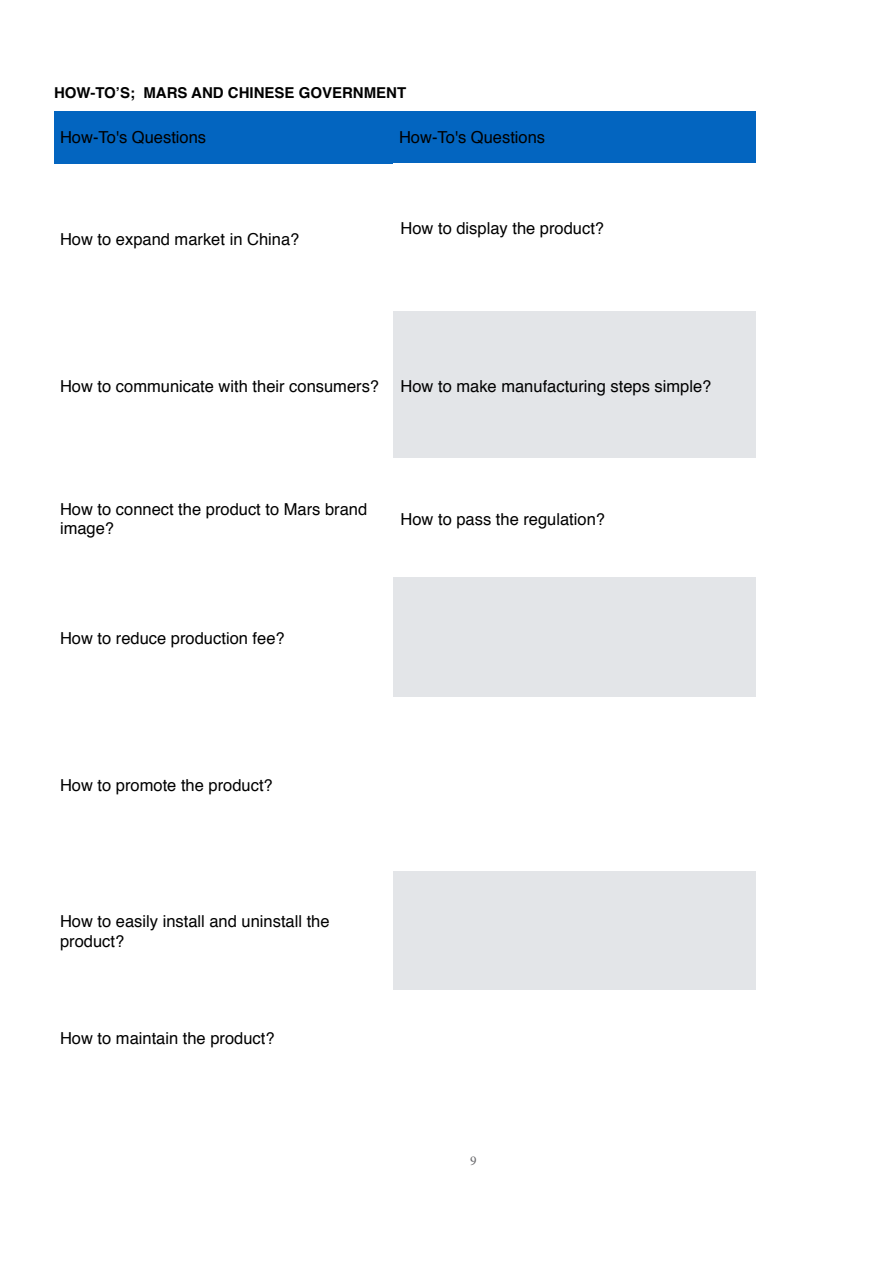
<style>
.page{position:relative;width:893px;height:1263px;background:#fff}
.page>*{position:absolute;margin:0;border:0;box-sizing:border-box;transform-origin:0 0}
.t1{font:16.5px/19.5px "Helvetica";color:#000}
.t2{font:700 15px "Helvetica";color:#000}
.t3{font:13.5px "Minion Pro";color:#67676a}
</style>
<div class="page">
<div style="left:54px;top:111px;width:339px;height:52px;background:#0365c0"></div>
<div style="left:393px;top:111px;width:363px;height:52px;background:#0365c0"></div>
<div style="left:393px;top:311px;width:363px;height:147px;background:#e3e5e8"></div>
<div style="left:393px;top:577px;width:363px;height:120px;background:#e3e5e8"></div>
<div style="left:393px;top:871px;width:363px;height:120px;background:#e3e5e8"></div>
<p class="t2" style="left:54px;top:80px;width:354px">HOW-TO’S; MARS AND CHINESE GOVERNMENT</p>
<p class="t1" style="left:60px;top:127px;width:148px">How-To's Questions</p>
<p class="t1" style="left:399px;top:127px;width:148px">How-To's Questions</p>
<p class="t1" style="left:60px;top:229px;width:241px">How to expand market in China?</p>
<p class="t1" style="left:400px;top:219px;width:205px">How to display the product?</p>
<p class="t1" style="left:60px;top:376px;width:321px">How to communicate with their consumers?</p>
<p class="t1" style="left:400px;top:376px;width:312px">How to make manufacturing steps simple?</p>
<p class="t1" style="left:60px;top:499px;width:309px">How to connect the product to Mars brand image?</p>
<p class="t1" style="left:400px;top:510px;width:206px">How to pass the regulation?</p>
<p class="t1" style="left:60px;top:628px;width:226px">How to reduce production fee?</p>
<p class="t1" style="left:60px;top:775px;width:214px">How to promote the product?</p>
<p class="t1" style="left:60px;top:912px;width:271px">How to easily install and uninstall the product?</p>
<p class="t1" style="left:60px;top:1029px;width:216px">How to maintain the product?</p>
<p class="t3" style="left:470px;top:1151px;width:8px">9</p>
</div>
